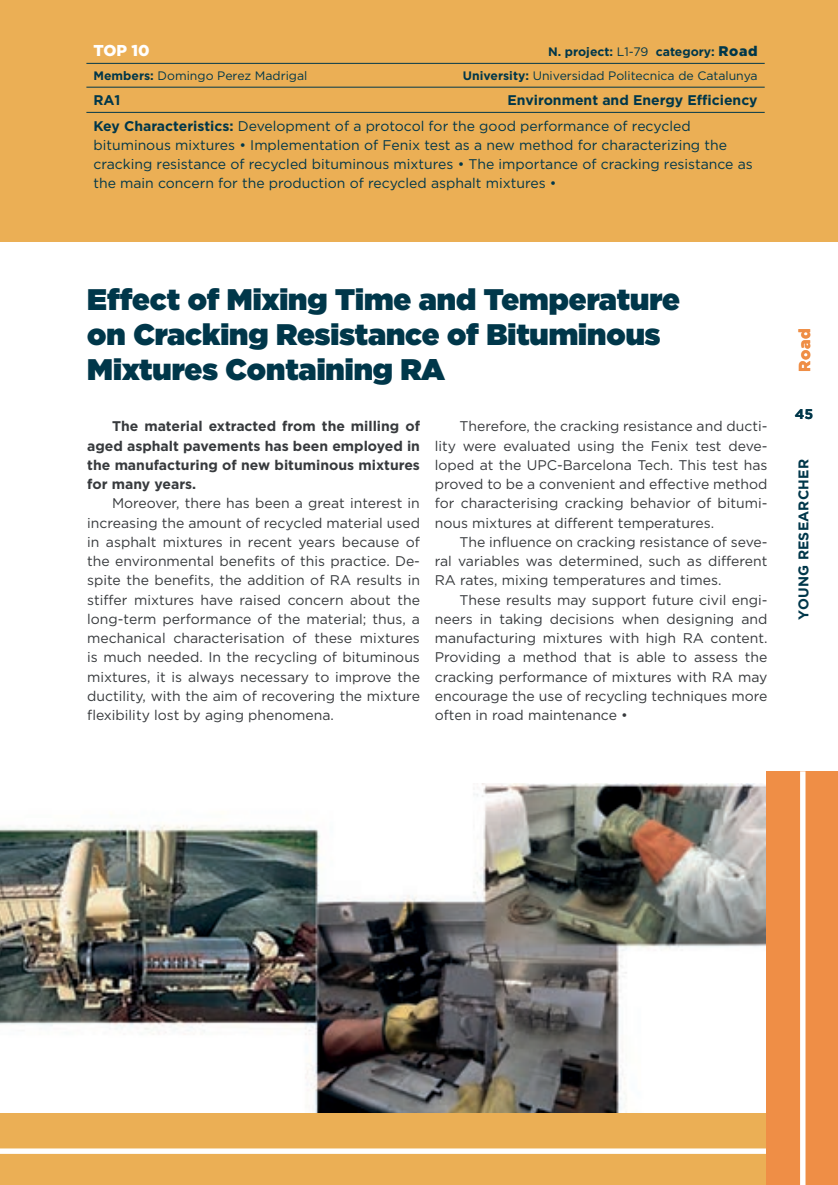
<style>
.page{position:relative;width:838px;height:1185px;background:#fff}
.page>*{position:absolute;margin:0;border:0;box-sizing:border-box;transform-origin:0 0}
.t1{font:900 29.75px/35px "Gotham";color:#00374a}
.t2{font:900 15.75px "Gotham";color:#fff}
.t3{font:900 15.75px "Gotham";color:#ef8e46}
.t4{font:14px/19.2px "Gotham";color:#373a3d;text-align:justify}
.t5{font:14px/19.2px "Gotham";color:#00374a}
.t6{font:700 14px/19.2px "Gotham";color:#373a3d;text-align:justify}
.t7{font:700 14px "Gotham";letter-spacing:.015em;color:#00374a}
.t8{font:700 14px "Gotham";color:#00374a}
.t9{font:12.25px "Gotham";color:#00374a}
.t10{font:700 12.25px "Gotham";color:#00374a}
.s1{font-weight:400}
.s2{font-weight:900;font-size:14px}
.s3{font-weight:700}
</style>
<div class="page">
<img style="left:0;top:783px;width:766px;height:330px">
<div style="left:0;top:0;width:837px;height:241px;background:#ebaf55"></div>
<div style="left:0;top:1113px;width:805px;height:72px;background:#ebaf55"></div>
<div style="left:0;top:1148px;width:807px;height:6px;background:#fff"></div>
<div style="left:766px;top:771px;width:71px;height:414px;background:#ef8e46"></div>
<div style="left:800px;top:771px;width:5px;height:414px;background:#fff"></div>
<hr style="left:86px;top:63px;width:678px;height:1px;background:#00374a">
<hr style="left:86px;top:87px;width:678px;height:1px;background:#00374a">
<hr style="left:86px;top:112px;width:678px;height:1px;background:#00374a">
<p class="t2" style="left:93px;top:40px;width:58px">TOP 10</p>
<p class="t10" style="left:548px;top:44px;width:211px">N. project: <span class="s1">L1-79</span> category: <span class="s2">Road</span></p>
<p class="t9" style="left:93px;top:68px;width:215px"><span class="s3">Members:</span> Domingo Perez Madrigal</p>
<p class="t9" style="left:463px;top:68px;width:296px"><span class="s3">University:</span> Universidad Politecnica de Catalunya</p>
<p class="t8" style="left:93px;top:91px;width:29px">RA1</p>
<p class="t5" style="left:93px;top:88px;width:665px;line-height:25.2px;text-indent:414px"><span class="s3">Environment and Energy Efficiency<br>Key Characteristics:</span> Development of a protocol for the good performance of recycled</p>
<p class="t5" style="left:93px;top:135px;width:661px">bituminous mixtures • Implementation of Fenix test as a new method for characterizing the cracking resistance of recycled bituminous mixtures • The importance of cracking resistance as the main concern for the production of recycled asphalt mixtures •</p>
<h1 class="t1" style="left:87px;top:281px;width:594px">Effect of Mixing Time and Temperature on Cracking Resistance of Bituminous<br>Mixtures Containing RA</h1>
<p class="t4" style="left:435px;top:416px;width:334px;text-indent:25px">Therefore, the cracking resistance and ducti&shy;lity were evaluated using the Fenix test deve&shy;loped at the UPC-Barcelona Tech. This test has proved to be a convenient and effective method for characterising cracking behavior of bitumi&shy;nous mixtures at different temperatures.</p>
<p class="t4" style="left:435px;top:532px;width:334px;text-indent:25px">The influence on cracking resistance of seve&shy;ral variables was determined, such as different RA rates, mixing temperatures and times.</p>
<p class="t4" style="left:435px;top:590px;width:334px;text-indent:25px">These results may support future civil engi&shy;neers in taking decisions when designing and manufacturing mixtures with high RA content.<br>Providing a method that is able to assess the cracking performance of mixtures with RA may encourage the use of recycling techniques more often in road maintenance •</p>
<p class="t6" style="left:87px;top:416px;width:334px;text-indent:25px">The material extracted from the milling of aged asphalt pavements has been employed in the manufacturing of new bituminous mixtures for many years.</p>
<p class="t4" style="left:87px;top:493px;width:334px;text-indent:25px">Moreover, there has been a great interest in increasing the amount of recycled material used in asphalt mixtures in recent years because of the environmental benefits of this practice. De&shy;spite the benefits, the addition of RA results in stiffer mixtures have raised concern about the long-term performance of the material; thus, a mechanical characterisation of these mixtures is much needed. In the recycling of bituminous mixtures, it is always necessary to improve the ductility, with the aim of recovering the mixture flexibility lost by aging phenomena.</p>
<p class="t3" style="left:793px;top:372px;width:45px;rotate:-90deg">Road</p>
<p class="t8" style="left:794px;top:405px;width:20px">45</p>
<p class="t7" style="left:795px;top:620px;width:162px;rotate:-90deg">YOUNG RESEARCHER</p>
</div>
